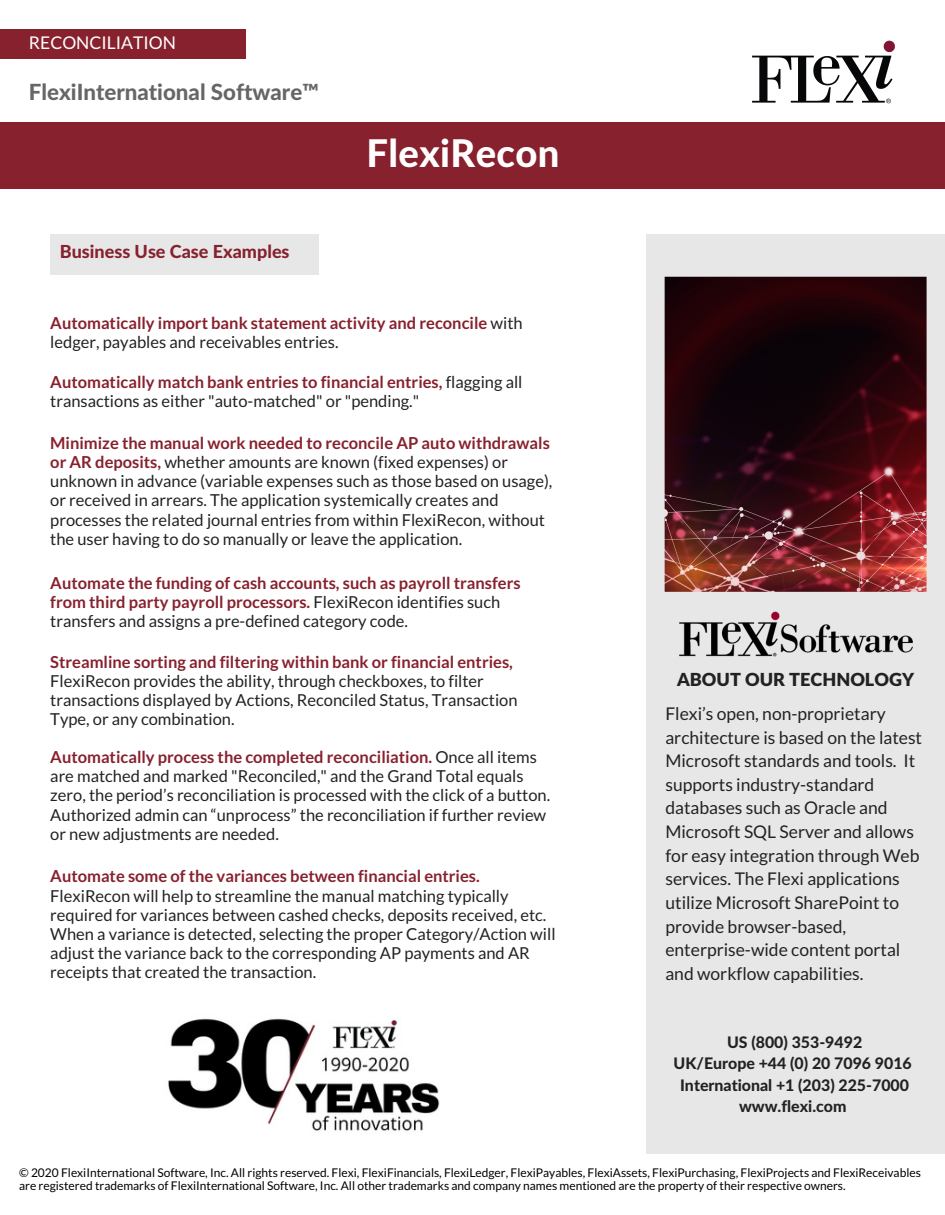
<style>
.page{position:relative;width:945px;height:1215px;background:#fff}
.page>*{position:absolute;margin:0;border:0;box-sizing:border-box;transform-origin:0 0}
.t1{font:800 38.25px "Lato Latin";letter-spacing:.01em;color:#fff}
.t2{font:800 22.35px "Lato Latin";color:#666}
.t3{font:800 18px "Lato Latin";color:#87212e}
.t4{font:900 18px "Lato Latin";color:#222}
.t5{font:17.55px/23.7px "Lato";color:#222}
.t6{font:17.55px "Lato";color:#fff}
.t7{font:16.5px/19.2px "Lato";color:#222}
.t8{font:700 16.5px/19.2px "Lato";color:#87212e}
.t9{font:800 15.9px/21.3px "Lato Latin";color:#222;text-align:center}
.t10{font:12px/12.3px "Lato";color:#000}
.s1{font-weight:400;color:#222}
.s2{font-weight:700;color:#87212e}
</style>
<div class="page">
<div style="left:0;top:122px;width:945px;height:67px;background:#87212e"></div>
<img style="left:752px;top:40px;width:143px;height:64px">
<div style="left:646px;top:234px;width:299px;height:920px;background:#e7e7e7"></div>
<img style="left:664px;top:276px;width:263px;height:316px">
<img style="left:679px;top:611px;width:234px;height:46px">
<div style="left:50px;top:234px;width:269px;height:40px;background:#e7e7e7"></div>
<div style="left:0;top:29px;width:245px;height:30px;background:#87212e"></div>
<img style="left:168px;top:1018px;width:272px;height:113px">
<p class="t6" style="left:29px;top:31px;width:149px">RECONCILIATION</p>
<h2 class="t2" style="left:29px;top:82px;width:292px">FlexiInternational Software™</h2>
<p class="t3" style="left:60px;top:244px;width:231px">Business Use Case Examples</p>
<h1 class="t1" style="left:367px;top:136px;width:194px">FlexiRecon</h1>
<p class="t8" style="left:50px;top:313px;width:474px">Automatically import bank statement activity and reconcile <span class="s1">with ledger, payables and receivables entries.</span></p>
<p class="t7" style="left:50px;top:372px;width:474px"><span class="s2">Automatically match bank entries to financial entries,</span> flagging all transactions as either "auto-matched" or "pending."</p>
<p class="t7" style="left:50px;top:433px;width:504px"><span class="s2">Minimize the manual work needed to reconcile AP auto withdrawals or AR deposits,</span> whether amounts are known (fixed expenses) or unknown in advance (variable expenses such as those based on usage), or received in arrears. The application systemically creates and processes the related journal entries from within FlexiRecon, without the user having to do so manually or leave the application.</p>
<p class="t8" style="left:50px;top:573px;width:472px">Automate the funding of cash accounts, such as payroll transfers from third party payroll processors. <span class="s1">FlexiRecon identifies such transfers and assigns a pre-defined category code.</span></p>
<p class="t8" style="left:50px;top:652px;width:464px">Streamline sorting and filtering within bank or financial entries,</p>
<p class="t7" style="left:50px;top:671px;width:469px">FlexiRecon provides the ability, through checkboxes, to filter transactions displayed by Actions, Reconciled Status, Transaction<br>Type, or any combination.</p>
<p class="t7" style="left:50px;top:747px;width:501px"><span class="s2">Automatically process the completed reconciliation.</span> Once all items are matched and marked "Reconciled," and the Grand Total equals zero, the period’s reconciliation is processed with the click of a button.<br>Authorized admin can “unprocess” the reconciliation if further review or new adjustments are needed.</p>
<p class="t8" style="left:50px;top:866px;width:431px">Automate some of the variances between financial entries.</p>
<p class="t7" style="left:50px;top:886px;width:507px">FlexiRecon will help to streamline the manual matching typically required for variances between cashed checks, deposits received, etc.<br>When a variance is detected, selecting the proper Category/Action will adjust the variance back to the corresponding AP payments and AR receipts that created the transaction.</p>
<p class="t4" style="left:677px;top:671px;width:239px">ABOUT OUR TECHNOLOGY</p>
<p class="t5" style="left:665px;top:701px;width:258px">Flexi’s open, non-proprietary architecture is based on the latest<br>Microsoft standards and tools. It supports industry-standard databases such as Oracle and<br>Microsoft SQL Server and allows for easy integration through Web services. The Flexi applications utilize Microsoft SharePoint to provide browser-based, enterprise-wide content portal and workflow capabilities.</p>
<p class="t9" style="left:674px;top:1032px;width:240px">US (800) 353-9492<br>UK/Europe +44 (0) 20 7096 9016<br>International +1 (203) 225-7000 www.flexi.com</p>
<p class="t10" style="left:19px;top:1166px;width:903px">© 2020 FlexiInternational Software, Inc. All rights reserved. Flexi, FlexiFinancials, FlexiLedger, FlexiPayables, FlexiAssets, FlexiPurchasing, FlexiProjects and FlexiReceivables are registered trademarks of FlexiInternational Software, Inc. All other trademarks and company names mentioned are the property of their respective owners.</p>
</div>
